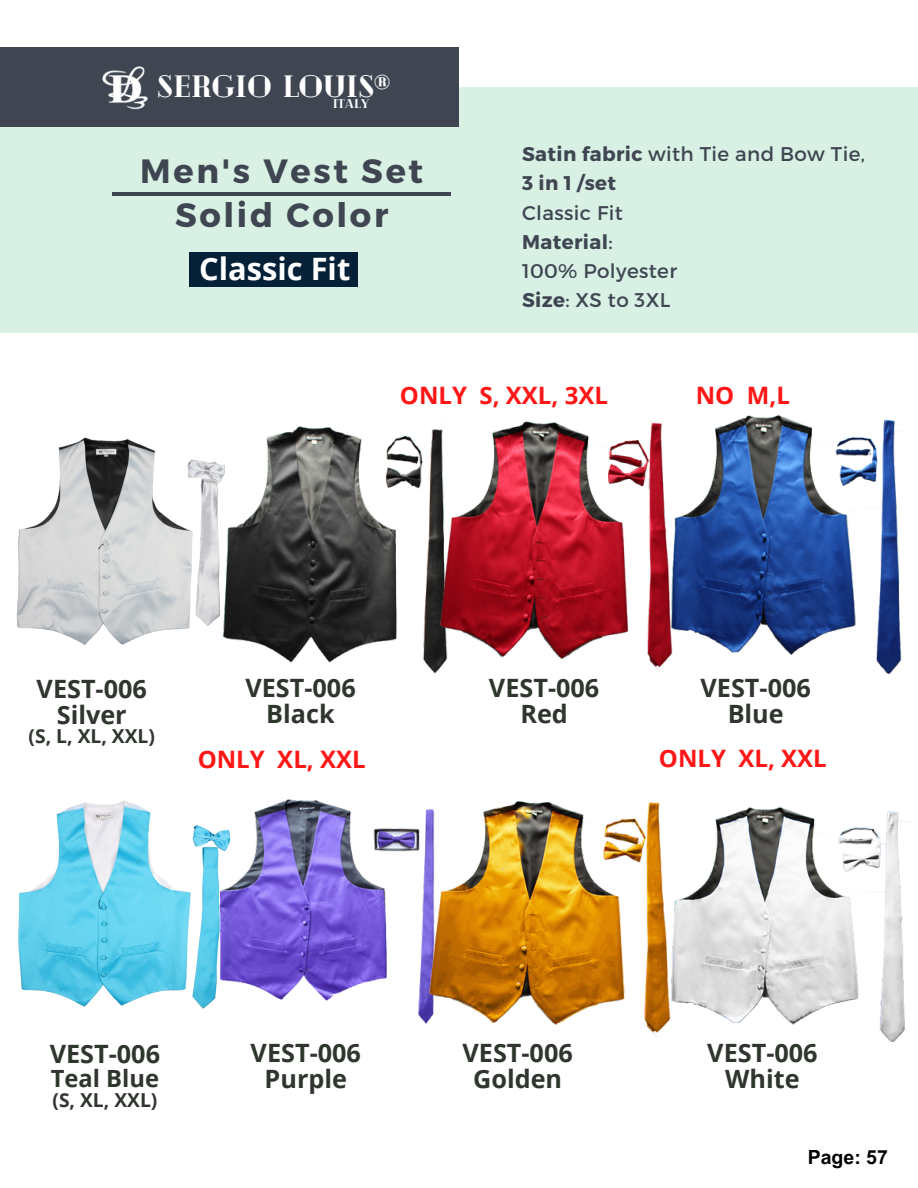
<style>
.page{position:relative;width:918px;height:1188px;background:#fff}
.page>*{position:absolute;margin:0;border:0;box-sizing:border-box;transform-origin:0 0}
.t1{font:700 33.6px "Montserrat";letter-spacing:.08em;color:#3f4652}
.t2{font:900 30.9px "Cheque";color:#fff}
.t3{font:700 30.9px "Open Sans";color:#fff}
.t4{font:700 25.2px "Open Sans";color:#2f362e}
.t5{font:700 24px "Open Sans";color:#ff1616}
.t6{font:700 23.7px "Open Sans";color:#2f362e}
.t7{font:19.8px "Montserrat";letter-spacing:.02em;color:#3f4652}
.t8{font:700 19.8px "Montserrat";letter-spacing:.02em;color:#3f4652}
.t9{font:700 19.5px "Arial MT Pro";color:#000}
.t10{font:700 19.2px "Open Sans";color:#2f362e}
.t11{font:900 12.6px "Cheque";color:#fff}
.s1{font-weight:700}
.s2{font-weight:400}
</style>
<div class="page">
<div style="left:0;top:87px;width:918px;height:246px;background:#d8f1e4"></div>
<div style="left:0;top:48px;width:459px;height:78px;background:#3f4652"></div>
<div style="left:189px;top:252px;width:169px;height:35px;background:#042137"></div>
<hr style="left:113px;top:193px;width:338px;height:2px;background:#3f4652">
<img style="left:102px;top:66px;width:46px;height:44px">
<img style="left:227px;top:426px;width:213px;height:248px">
<img style="left:440px;top:421px;width:230px;height:250px">
<img style="left:670px;top:414px;width:232px;height:260px">
<img style="left:234px;top:799px;width:194px;height:225px">
<img style="left:428px;top:801px;width:242px;height:236px">
<img style="left:670px;top:807px;width:238px;height:235px">
<img style="left:18px;top:800px;width:216px;height:209px">
<img style="left:16px;top:437px;width:211px;height:208px">
<p class="t2" style="left:157px;top:66px;width:235px">SERGIO LOUIS®</p>
<p class="t11" style="left:333px;top:95px;width:38px">Italy</p>
<p class="t1" style="left:140px;top:149px;width:285px">Men's Vest Set</p>
<p class="t1" style="left:175px;top:193px;width:215px">Solid Color</p>
<p class="t3" style="left:199px;top:247px;width:153px">Classic Fit</p>
<p class="t7" style="left:522px;top:141px;width:345px"><span class="s1">Satin fabric</span> with Tie and Bow Tie,</p>
<p class="t8" style="left:522px;top:170px;width:96px">3 in 1 /set</p>
<p class="t7" style="left:522px;top:200px;width:102px">Classic Fit</p>
<p class="t8" style="left:522px;top:229px;width:92px">Material<span class="s2">:</span></p>
<p class="t7" style="left:522px;top:258px;width:157px">100% Polyester</p>
<p class="t7" style="left:522px;top:287px;width:150px"><span class="s1">Size</span>: XS to 3XL</p>
<p class="t5" style="left:400px;top:378px;width:210px">ONLY S, XXL, 3XL</p>
<p class="t5" style="left:696px;top:378px;width:96px">NO M,L</p>
<p class="t4" style="left:37px;top:671px;width:112px">VEST-006</p>
<p class="t4" style="left:57px;top:697px;width:71px">Silver</p>
<p class="t10" style="left:29px;top:723px;width:128px">(S, L, XL, XXL)</p>
<p class="t4" style="left:245px;top:670px;width:112px">VEST-006</p>
<p class="t4" style="left:266px;top:696px;width:70px">Black</p>
<p class="t4" style="left:489px;top:670px;width:112px">VEST-006</p>
<p class="t4" style="left:520px;top:696px;width:49px">Red</p>
<p class="t4" style="left:701px;top:670px;width:112px">VEST-006</p>
<p class="t4" style="left:728px;top:696px;width:58px">Blue</p>
<p class="t5" style="left:198px;top:742px;width:169px">ONLY XL, XXL</p>
<p class="t5" style="left:659px;top:741px;width:169px">ONLY XL, XXL</p>
<p class="t4" style="left:50px;top:1036px;width:112px">VEST-006</p>
<p class="t6" style="left:51px;top:1061px;width:110px">Teal Blue</p>
<p class="t10" style="left:52px;top:1086px;width:106px">(S, XL, XXL)</p>
<p class="t4" style="left:251px;top:1035px;width:112px">VEST-006</p>
<p class="t4" style="left:265px;top:1061px;width:84px">Purple</p>
<p class="t4" style="left:462px;top:1035px;width:112px">VEST-006</p>
<p class="t4" style="left:473px;top:1061px;width:91px">Golden</p>
<p class="t4" style="left:707px;top:1035px;width:112px">VEST-006</p>
<p class="t4" style="left:725px;top:1061px;width:76px">White</p>
<p class="t9" style="left:808px;top:1150px;width:82px">Page: 57</p>
</div>
